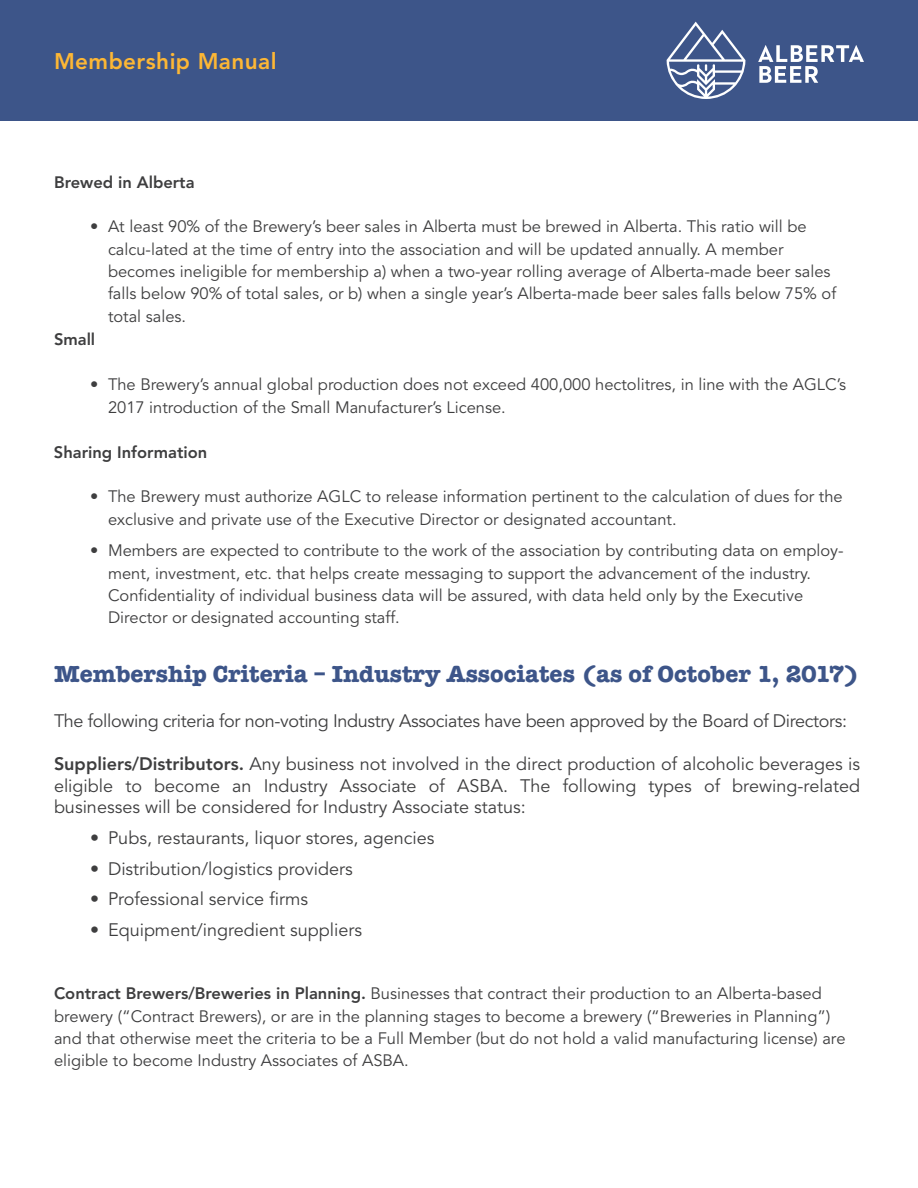
<style>
.page{position:relative;width:918px;height:1188px;background:#fff}
.page>*{position:absolute;margin:0;border:0;box-sizing:border-box;transform-origin:0 0}
.t1{font:700 24px "American Typewriter";color:#3d5589}
.t2{font:800 22.5px "Avenir LT Std";letter-spacing:.02em;color:#fdb735}
.t3{font:18px/21.5px "Avenir LT Std";color:#3e3e3f;text-align:justify}
.t4{font:18px "Avenir LT Std";letter-spacing:-.02em;color:#3e3e3f}
.t5{font:16.5px/22.5px "Avenir LT Std";color:#3e3e3f}
.t6{font:800 16.5px "Avenir LT Std";color:#3e3e3f}
.s1{font-weight:800}
</style>
<div class="page">
<div style="left:0;top:0;width:918px;height:121px;background:#3d5589"></div>
<svg style="left:758px;top:45px;width:106px;height:38px"></svg>
<svg style="left:667px;top:22px;width:78px;height:77px"></svg>
<p class="t2" style="left:54px;top:48px;width:224px">Membership Manual</p>
<p class="t6" style="left:54px;top:172px;width:142px">Brewed in Alberta</p>
<p class="t5" style="left:108px;top:216px;width:730px;text-indent:-18px">• At least 90% of the Brewery’s beer sales in Alberta must be brewed in Alberta. This ratio will be calcu-lated at the time of entry into the association and will be updated annually. A member becomes ineligible for membership a) when a two-year rolling average of Alberta-made beer sales falls below 90% of total sales, or b) when a single year’s Alberta-made beer sales falls below 75% of total sales.</p>
<p class="t6" style="left:54px;top:330px;width:43px">Small</p>
<p class="t5" style="left:108px;top:374px;width:740px;text-indent:-18px">• The Brewery’s annual global production does not exceed 400,000 hectolitres, in line with the AGLC’s<br>2017 introduction of the Small Manufacturer’s License.</p>
<p class="t6" style="left:54px;top:442px;width:155px">Sharing Information</p>
<p class="t5" style="left:108px;top:486px;width:736px;text-indent:-18px">• The Brewery must authorize AGLC to release information pertinent to the calculation of dues for the exclusive and private use of the Executive Director or designated accountant.</p>
<p class="t5" style="left:108px;top:540px;width:737px;text-indent:-18px">• Members are expected to contribute to the work of the association by contributing data on employ&shy;ment, investment, etc. that helps create messaging to support the advancement of the industry.<br>Confidentiality of individual business data will be assured, with data held only by the Executive Director or designated accounting staff.</p>
<p class="t1" style="left:54px;top:653px;width:807px">Membership Criteria – Industry Associates (as of October 1, 2017)</p>
<p class="t4" style="left:54px;top:711px;width:795px">The following criteria for non-voting Industry Associates have been approved by the Board of Directors:</p>
<p class="t3" style="left:54px;top:754px;width:808px"><span class="s1">Suppliers/Distributors.</span> Any business not involved in the direct production of alcoholic beverages is eligible to become an Industry Associate of ASBA. The following types of brewing-related businesses will be considered for Industry Associate status:</p>
<p class="t3" style="left:90px;top:828px;width:346px">• Pubs, restaurants, liquor stores, agencies</p>
<p class="t3" style="left:90px;top:858px;width:264px">• Distribution/logistics providers</p>
<p class="t3" style="left:90px;top:889px;width:220px">• Professional service firms</p>
<p class="t3" style="left:90px;top:919px;width:274px">• Equipment/ingredient suppliers</p>
<p class="t5" style="left:54px;top:982px;width:793px"><span class="s1">Contract Brewers/Breweries in Planning.</span> Businesses that contract their production to an Alberta-based brewery (“Contract Brewers), or are in the planning stages to become a brewery (“Breweries in Planning”) and that otherwise meet the criteria to be a Full Member (but do not hold a valid manufacturing license) are eligible to become Industry Associates of ASBA.</p>
</div>
